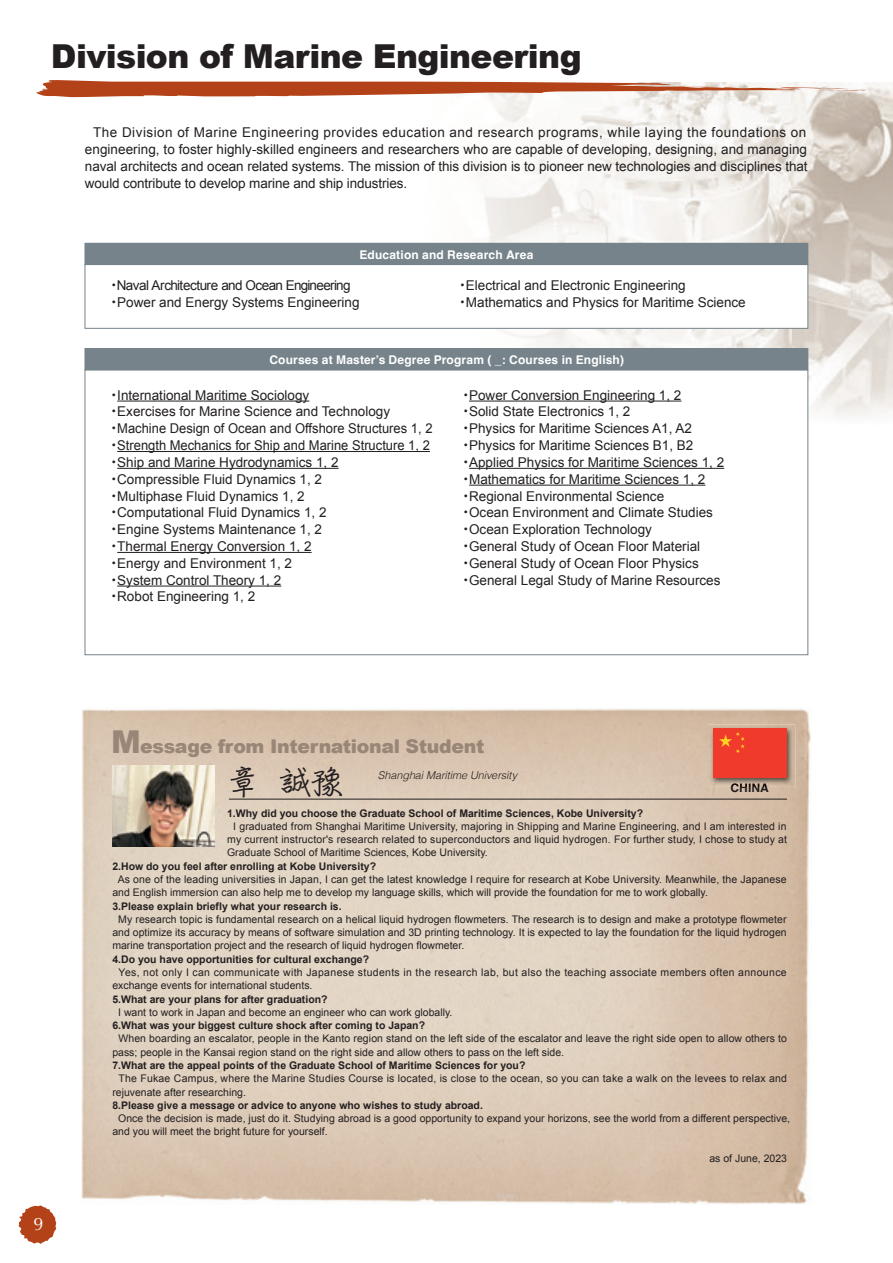
<style>
.page{position:relative;width:893px;height:1263px;background:#fff}
.page>*{position:absolute;margin:0;border:0;box-sizing:border-box;transform-origin:0 0}
.t1{font:900 33px "Arial";letter-spacing:-.02em;color:#231f20}
.t2{font:31.95px "Kafu Penji Std M";color:#231f20}
.t3{font:900 18.9px "Arial";letter-spacing:-.02em;color:#998676}
.t4{font:18px "Optima";color:#fff}
.t5{font:13.5px/16.8px "Arial";color:#231f20}
.t6{font:13.5px/16.8px "Arial";letter-spacing:-.02em;color:#231f20}
.t7{font:700 12px "Helvetica";letter-spacing:.015em;color:#fff}
.t8{font:700 12px "Helvetica";letter-spacing:.01em;color:#231f20}
.t9{font:italic 300 10.8px "Helvetica";letter-spacing:-.005em;color:#231f20}
.t10{font:10.5px/13.4px "Arial";letter-spacing:.005em;color:#231f20}
.t11{font:700 10.5px "Arial";color:#231f20}
.t12{font:10.5px/13.4px "Arial";letter-spacing:.03em;color:#231f20}
.s1{font-family:"Koz Go Pro"}
.s2{font-size:31.5px}
</style>
<div class="page">
<img style="left:384px;top:82px;width:509px;height:295px">
<img style="left:81px;top:709px;width:730px;height:496px">
<img style="left:731px;top:787px;width:38px;height:5px">
<div style="left:85px;top:370px;width:723px;height:285px;background:#fff"></div>
<div style="left:85px;top:349px;width:723px;height:21px;background:#76838a"></div>
<div style="left:85px;top:348px;width:723px;height:22px;border:1px solid #76838a"></div>
<div style="left:85px;top:265px;width:723px;height:63px;background:#fff"></div>
<div style="left:85px;top:264px;width:723px;height:65px;border:1px solid #76838a"></div>
<div style="left:85px;top:243px;width:723px;height:22px;background:#76838a"></div>
<img style="left:112px;top:765px;width:102px;height:82px">
<hr style="left:229px;top:799px;width:558px;height:1px;background:#231f20">
<svg style="left:18px;top:1205px;width:39px;height:39px"></svg>
<hr style="left:117px;top:401px;width:192px;height:1px;background:#231f20">
<hr style="left:117px;top:451px;width:313px;height:1px;background:#231f20">
<hr style="left:117px;top:468px;width:222px;height:1px;background:#231f20">
<hr style="left:117px;top:552px;width:195px;height:1px;background:#231f20">
<hr style="left:117px;top:585px;width:164px;height:1px;background:#231f20">
<hr style="left:469px;top:401px;width:212px;height:1px;background:#231f20">
<hr style="left:469px;top:468px;width:255px;height:1px;background:#231f20">
<hr style="left:469px;top:485px;width:236px;height:1px;background:#231f20">
<svg style="left:36px;top:80px;width:834px;height:17px"></svg>
<img style="left:709px;top:724px;width:87px;height:63px">
<img style="left:731px;top:783px;width:38px;height:4px">
<div style="left:713px;top:729px;width:74px;height:49px;background:#ef3a2c"></div>
<svg style="left:719px;top:732px;width:26px;height:21px"></svg>
<h1 class="t1" style="left:51px;top:33px;width:532px">Division of Marine Engineering</h1>
<p class="t5" style="left:85px;top:124px;width:724px;text-align:justify;text-indent:8px">The Division of Marine Engineering provides education and research programs, while laying the foundations on engineering, to foster highly-skilled engineers and researchers who are capable of developing, designing, and managing naval architects and ocean related systems. The mission of this division is to pioneer new technologies and disciplines that would contribute to develop marine and ship industries.</p>
<p class="t7" style="left:359px;top:247px;width:175px">Education and Research Area</p>
<p class="t6" style="left:107px;top:277px;width:254px"><span class="s1">・</span>Naval Architecture and Ocean Engineering<span class="s1">・</span>Power and Energy Systems Engineering</p>
<p class="t5" style="left:456px;top:277px;width:291px"><span class="s1">・</span>Electrical and Electronic Engineering<span class="s1">・</span>Mathematics and Physics for Maritime Science</p>
<p class="t7" style="left:269px;top:352px;width:356px">Courses at Master’s Degree Program ( _: Courses in English)</p>
<p class="t5" style="left:107px;top:387px;width:327px"><span class="s1">・</span>International Maritime Sociology<br><span class="s1">・</span>Exercises for Marine Science and Technology<span class="s1">・</span>Machine Design of Ocean and Offshore Structures 1, 2<span class="s1">・</span>Strength Mechanics for Ship and Marine Structure 1, 2<span class="s1">・</span>Ship and Marine Hydrodynamics 1, 2<span class="s1">・</span>Compressible Fluid Dynamics 1, 2<br><span class="s1">・</span>Multiphase Fluid Dynamics 1, 2<br><span class="s1">・</span>Computational Fluid Dynamics 1, 2<br><span class="s1">・</span>Engine Systems Maintenance 1, 2<br><span class="s1">・</span>Thermal Energy Conversion 1, 2<br><span class="s1">・</span>Energy and Environment 1, 2<br><span class="s1">・</span>System Control Theory 1, 2<br><span class="s1">・</span>Robot Engineering 1, 2</p>
<p class="t5" style="left:459px;top:387px;width:267px"><span class="s1">・</span>Power Conversion Engineering 1, 2<span class="s1">・</span>Solid State Electronics 1, 2<br><span class="s1">・</span>Physics for Maritime Sciences A1, A2<span class="s1">・</span>Physics for Maritime Sciences B1, B2<span class="s1">・</span>Applied Physics for Maritime Sciences 1, 2<span class="s1">・</span>Mathematics for Maritime Sciences 1, 2<span class="s1">・</span>Regional Environmental Science<br><span class="s1">・</span>Ocean Environment and Climate Studies<span class="s1">・</span>Ocean Exploration Technology<br><span class="s1">・</span>General Study of Ocean Floor Material<span class="s1">・</span>General Study of Ocean Floor Physics<span class="s1">・</span>General Legal Study of Marine Resources</p>
<h3 class="t4" style="left:34px;top:1213px;width:12px">9</h3>
<h3 class="t3" style="left:111px;top:732px;width:375px"><span class="s2">M</span>essage from International Student</h3>
<h2 class="t2" style="left:227px;top:756px;width:117px">章 誠豫</h2>
<p class="t9" style="left:378px;top:766px;width:141px">Shanghai Maritime University</p>
<p class="t8" style="left:730px;top:781px;width:40px">CHINA</p>
<p class="t11" style="left:227px;top:806px;width:418px">1.Why did you choose the Graduate School of Maritime Sciences, Kobe University?</p>
<p class="t10" style="left:227px;top:820px;width:561px;text-align:justify;text-indent:6px">I graduated from Shanghai Maritime University, majoring in Shipping and Marine Engineering, and I am interested in my current instructor's research related to superconductors and liquid hydrogen. For further study, I chose to study at Graduate School of Maritime Sciences, Kobe University.</p>
<p class="t11" style="left:112px;top:859px;width:265px">2.How do you feel after enrolling at Kobe University?</p>
<p class="t10" style="left:112px;top:873px;width:676px;text-indent:5px">As one of the leading universities in Japan, I can get the latest knowledge I require for research at Kobe University. Meanwhile, the Japanese and English immersion can also help me to develop my language skills, which will provide the foundation for me to work globally.</p>
<p class="t11" style="left:112px;top:899px;width:231px">3.Please explain briefly what your research is.</p>
<p class="t10" style="left:112px;top:913px;width:676px;text-align:justify;text-indent:6px">My research topic is fundamental research on a helical liquid hydrogen flowmeters. The research is to design and make a prototype flowmeter and optimize its accuracy by means of software simulation and 3D printing technology. It is expected to lay the foundation for the liquid hydrogen marine transportation project and the research of liquid hydrogen flowmeter.</p>
<p class="t11" style="left:112px;top:952px;width:258px">4.Do you have opportunities for cultural exchange?</p>
<p class="t12" style="left:112px;top:966px;width:676px;text-indent:6px">Yes, not only I can communicate with Japanese students in the research lab, but also the teaching associate members often announce exchange events for international students.</p>
<p class="t11" style="left:112px;top:992px;width:217px">5.What are your plans for after graduation?</p>
<p class="t10" style="left:118px;top:1006px;width:336px">I want to work in Japan and become an engineer who can work globally.</p>
<p class="t11" style="left:112px;top:1018px;width:314px">6.What was your biggest culture shock after coming to Japan?</p>
<p class="t10" style="left:112px;top:1032px;width:676px;text-indent:6px">When boarding an escalator, people in the Kanto region stand on the left side of the escalator and leave the right side open to allow others to pass; people in the Kansai region stand on the right side and allow others to pass on the left side.</p>
<p class="t11" style="left:112px;top:1058px;width:415px">7.What are the appeal points of the Graduate School of Maritime Sciences for you?</p>
<p class="t10" style="left:112px;top:1072px;width:676px;text-indent:6px">The Fukae Campus, where the Marine Studies Course is located, is close to the ocean, so you can take a walk on the levees to relax and rejuvenate after researching.</p>
<p class="t11" style="left:112px;top:1098px;width:372px">8.Please give a message or advice to anyone who wishes to study abroad.</p>
<p class="t10" style="left:112px;top:1112px;width:679px;text-indent:6px">Once the decision is made, just do it. Studying abroad is a good opportunity to expand your horizons, see the world from a different perspective, and you will meet the bright future for yourself.</p>
<p class="t10" style="left:709px;top:1152px;width:79px">as of June, 2023</p>
</div>
